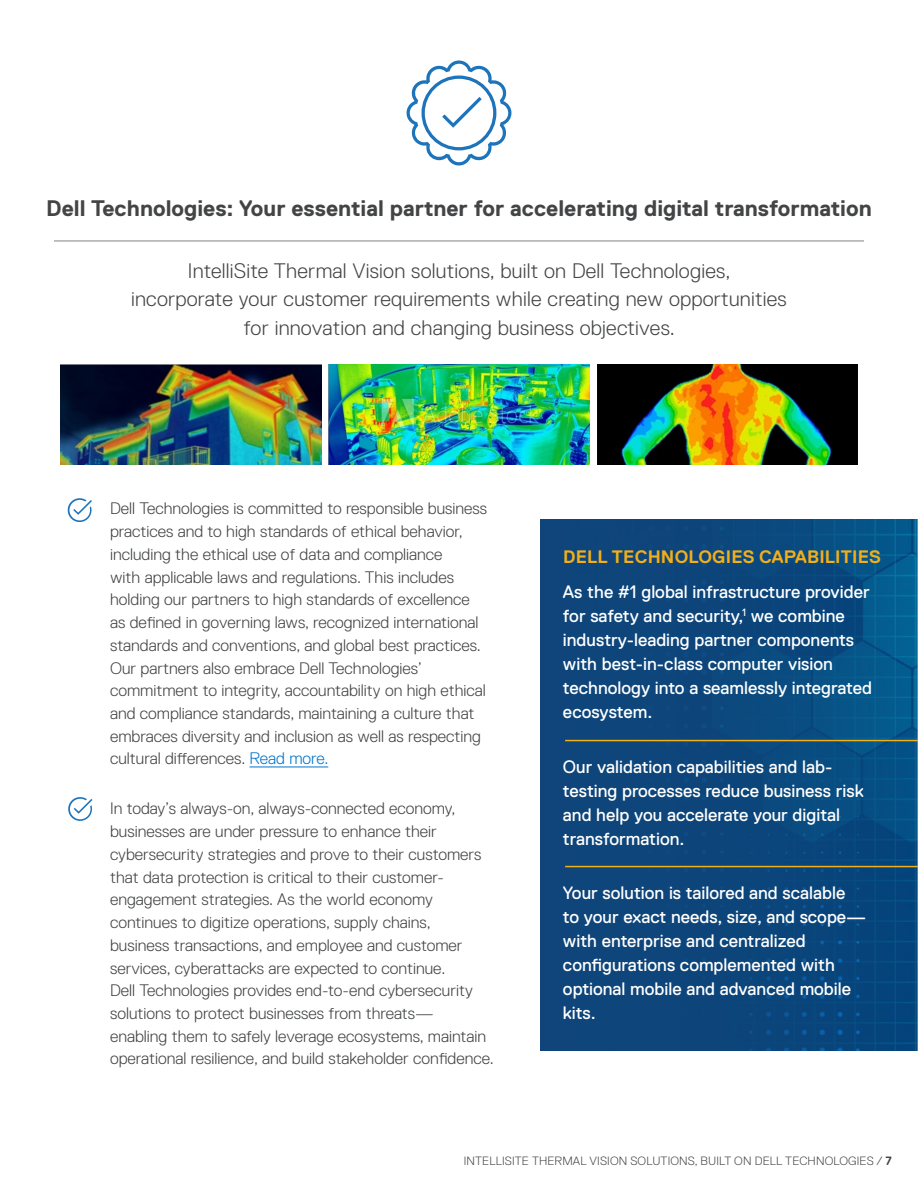
<style>
.page{position:relative;width:918px;height:1188px;background:#fff}
.page>*{position:absolute;margin:0;border:0;box-sizing:border-box;transform-origin:0 0}
.t1{font:700 22.5px "Dell Replica";color:#434445}
.t2{font:300 21px/28.5px "Dell Replica";letter-spacing:.01em;color:#434445;text-align:center}
.t3{font:18px/24px "Dell Replica";color:#fff}
.t4{font:700 18px "Dell Replica";letter-spacing:.01em;color:#f2af1a}
.t5{font:300 16.65px/22.6px "Dell Replica";color:#434445}
.t6{font:300 12px "Dell Replica";letter-spacing:.01em;color:#434445}
.s1{color:#0076ce}
.s2{font-weight:700}
</style>
<div class="page">
<hr style="left:54px;top:241px;width:810px;height:1px;background:#808180">
<svg style="left:406px;top:60px;width:105px;height:106px"></svg>
<hr style="left:249px;top:767px;width:79px;height:1px;background:#0076ce">
<svg style="left:67px;top:498px;width:25px;height:24px"></svg>
<svg style="left:68px;top:797px;width:25px;height:24px"></svg>
<div style="left:540px;top:519px;width:378px;height:532px;background:#0f457a"></div>
<hr style="left:565px;top:740px;width:353px;height:1px;background:#f2af1a">
<hr style="left:565px;top:866px;width:353px;height:1px;background:#f2af1a">
<img style="left:597px;top:365px;width:260px;height:100px">
<img style="left:328px;top:365px;width:262px;height:100px">
<img style="left:61px;top:365px;width:261px;height:100px">
<p class="t1" style="left:46px;top:195px;width:827px">Dell Technologies: Your essential partner for accelerating digital transformation</p>
<p class="t2" style="left:131px;top:256px;width:657px">IntelliSite Thermal Vision solutions, built on Dell Technologies,<br>incorporate your customer requirements while creating new opportunities for innovation and changing business objectives.</p>
<p class="t5" style="left:110px;top:497px;width:379px">Dell Technologies is committed to responsible business practices and to high standards of ethical behavior, including the ethical use of data and compliance<br>with applicable laws and regulations. This includes holding our partners to high standards of excellence as defined in governing laws, recognized international standards and conventions, and global best practices.<br>Our partners also embrace Dell Technologies’ commitment to integrity, accountability on high ethical and compliance standards, maintaining a culture that embraces diversity and inclusion as well as respecting cultural differences. <span class="s1">Read more.</span></p>
<p class="t5" style="left:110px;top:797px;width:385px">In today’s always-on, always-connected economy, businesses are under pressure to enhance their cybersecurity strategies and prove to their customers that data protection is critical to their customer&shy;engagement strategies. As the world economy continues to digitize operations, supply chains, business transactions, and employee and customer services, cyberattacks are expected to continue.<br>Dell Technologies provides end-to-end cybersecurity solutions to protect businesses from threats— enabling them to safely leverage ecosystems, maintain operational resilience, and build stakeholder confidence.</p>
<p class="t4" style="left:563px;top:547px;width:320px">DELL TECHNOLOGIES CAPABILITIES</p>
<p class="t3" style="left:563px;top:580px;width:311px">As the #1 global infrastructure provider for safety and security,<sup>1</sup> we combine industry-leading partner components with best-in-class computer vision technology into a seamlessly integrated ecosystem.</p>
<p class="t3" style="left:563px;top:754px;width:302px">Our validation capabilities and lab&shy;testing processes reduce business risk and help you accelerate your digital transformation.</p>
<p class="t3" style="left:563px;top:881px;width:305px">Your solution is tailored and scalable<br>to your exact needs, size, and scope— with enterprise and centralized configurations complemented with optional mobile and advanced mobile kits.</p>
<p class="t6" style="left:464px;top:1154px;width:429px">INTELLISITE THERMAL VISION SOLUTIONS, BUILT ON DELL TECHNOLOGIES / <span class="s2">7</span></p>
</div>
